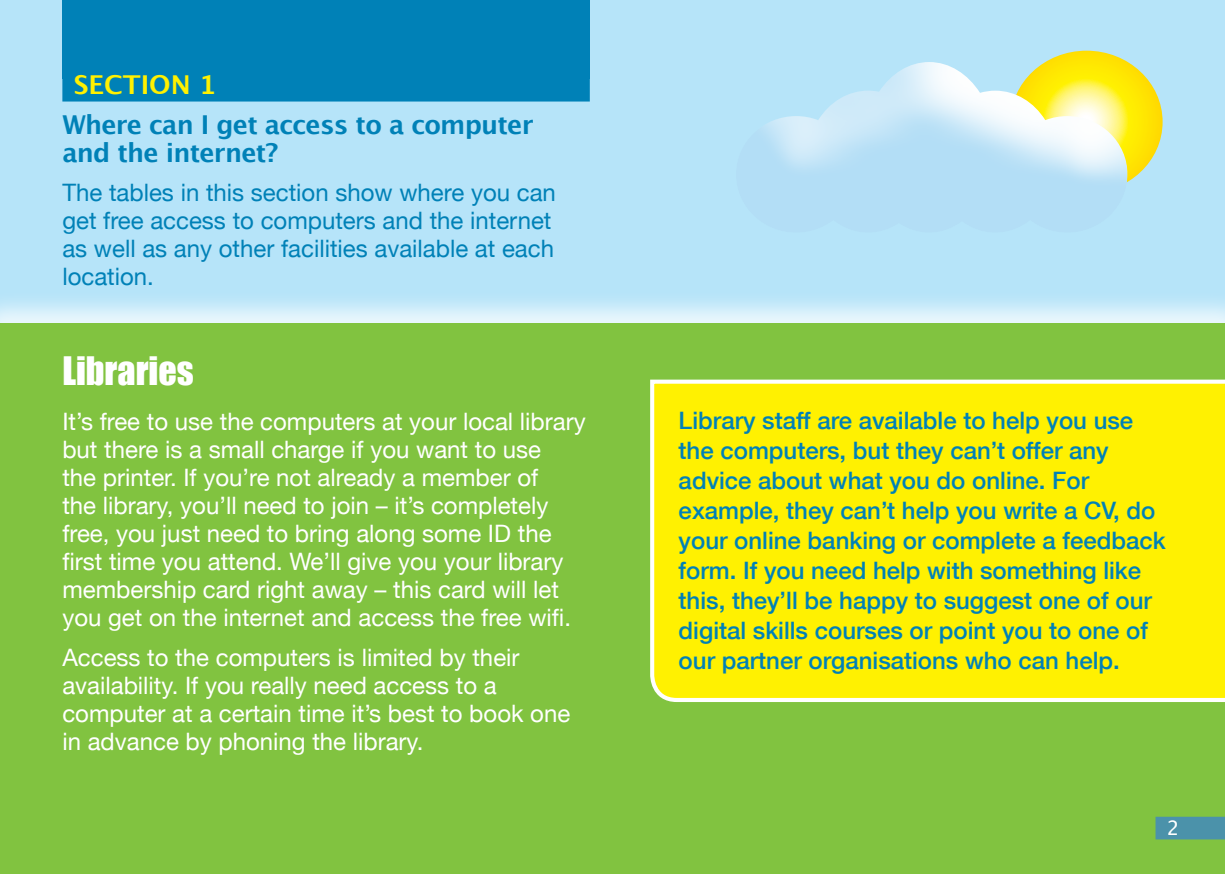
<style>
.page{position:relative;width:1225px;height:874px;background:#fff}
.page>*{position:absolute;margin:0;border:0;box-sizing:border-box;transform-origin:0 0}
.t1{font:36px "Impact";color:#fff}
.t2{font:700 26px/28px "Lucida Grande";letter-spacing:-.03em;color:#0081b7}
.t3{font:700 26px "Lucida Grande";color:#fff101}
.t4{font:24px/28px "Helvetica Neue";color:#fff}
.t5{font:500 24px/30px "Helvetica Neue";color:#0081b7}
.t6{font:24px/28px "Helvetica Neue";color:#0081b7}
.t7{font:20px "Lucida Grande";color:#fff}
</style>
<div class="page">
<div style="left:0;top:0;width:1225px;height:334px;background:#b6e4f9"></div>
<div style="left:62px;top:0;width:528px;height:78px;background:#0081b7"></div>
<div style="left:0;top:290px;width:1225px;height:583px;background:#fff;opacity:.75"></div>
<div style="left:0;top:323px;width:1225px;height:550px;background:#81c340"></div>
<div style="left:650px;top:379px;width:575px;height:323px;background:#fff101"></div>
<div style="left:62px;top:67px;width:528px;height:34px;background:#0081b7"></div>
<svg style="left:1047px;top:51px;width:115px;height:131px"></svg>
<svg style="left:765px;top:61px;width:363px;height:122px"></svg>
<div style="left:1155px;top:816px;width:70px;height:23px;background:#4b92aa"></div>
<p class="t3" style="left:74px;top:64px;width:144px">SECTION 1</p>
<p class="t2" style="left:62px;top:110px;width:472px">Where can I get access to a computer and the internet?</p>
<p class="t6" style="left:62px;top:180px;width:495px">The tables in this section show where you can get free access to computers and the internet as well as any other facilities available at each location.</p>
<h1 class="t1" style="left:62px;top:343px;width:133px">Libraries</h1>
<p class="t4" style="left:62px;top:408px;width:525px">It’s free to use the computers at your local library but there is a small charge if you want to use<br>the printer. If you’re not already a member of<br>the library, you’ll need to join – it’s completely free, you just need to bring along some ID the first time you attend. We’ll give you your library membership card right away – this card will let you get on the internet and access the free wifi.</p>
<p class="t4" style="left:62px;top:644px;width:509px">Access to the computers is limited by their availability. If you really need access to a computer at a certain time it’s best to book one in advance by phoning the library.</p>
<p class="t5" style="left:678px;top:404px;width:488px">Library staff are available to help you use the computers, but they can’t offer any advice about what you do online. For example, they can’t help you write a CV, do your online banking or complete a feedback form. If you need help with something like this, they’ll be happy to suggest one of our digital skills courses or point you to one of our partner organisations who can help.</p>
<p class="t7" style="left:1166px;top:816px;width:14px">2</p>
</div>
